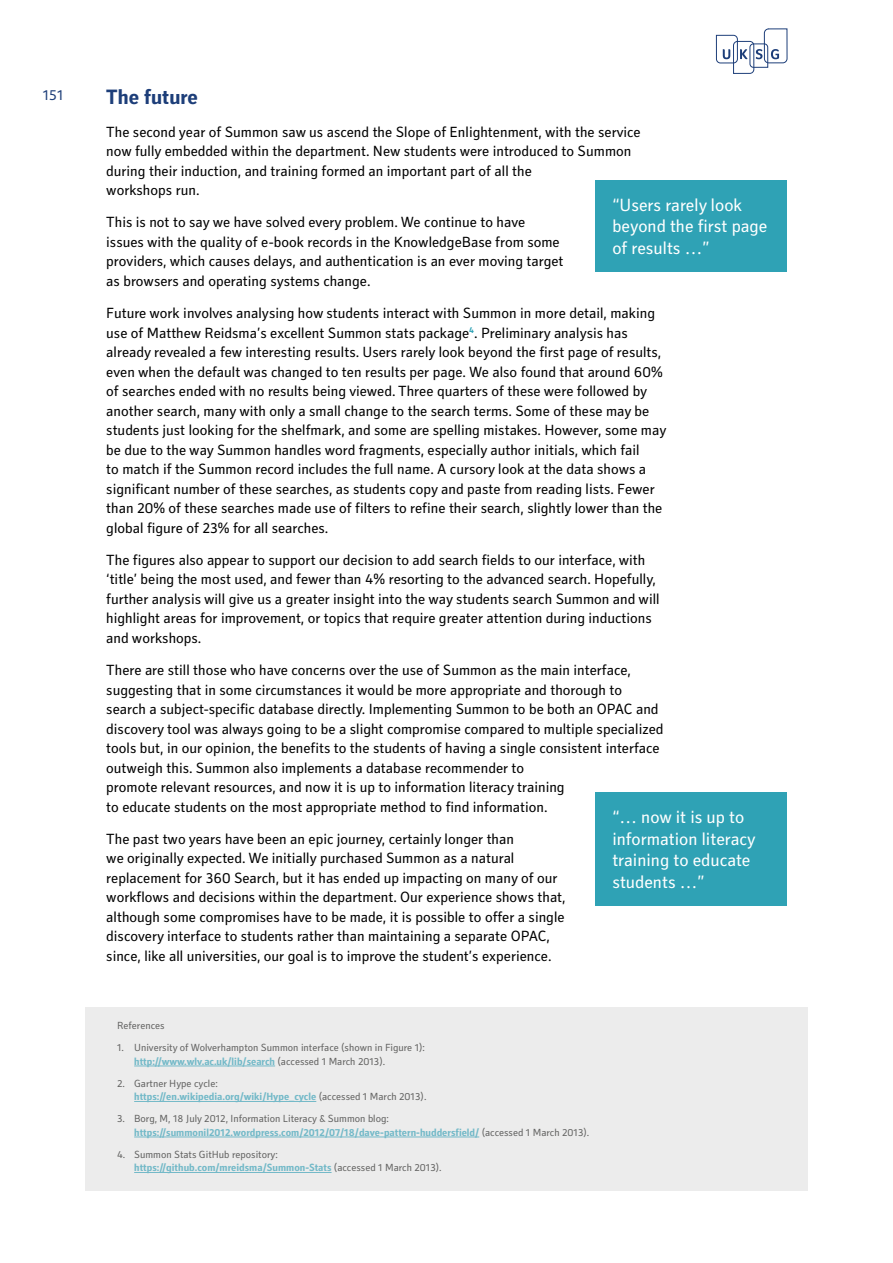
<style>
.page{position:relative;width:893px;height:1263px;background:#fff}
.page>*{position:absolute;margin:0;border:0;box-sizing:border-box;transform-origin:0 0}
.t1{font:700 21px "Secca Std";color:#1d3e79}
.t2{font:18px/21.6px "Secca Std";color:#fff}
.t3{font:15px/19.5px "Secca Std";color:#000}
.t4{font:15px "Secca Std";color:#1d3e79}
.t5{font:10.5px/13.5px "Secca Std";color:#636362}
.s1{font-weight:700;color:#73b9c8}
</style>
<div class="page">
<svg style="left:716px;top:28px;width:71px;height:46px"></svg>
<div style="left:595px;top:180px;width:192px;height:92px;background:#2fa2b5"></div>
<div style="left:595px;top:792px;width:192px;height:114px;background:#2fa2b5"></div>
<div style="left:85px;top:1008px;width:723px;height:183px;background:#ececec"></div>
<hr style="left:134px;top:1066px;width:141px;height:1px;background:#73b9c8">
<hr style="left:134px;top:1101px;width:182px;height:1px;background:#73b9c8">
<hr style="left:134px;top:1137px;width:345px;height:1px;background:#73b9c8">
<hr style="left:134px;top:1172px;width:198px;height:1px;background:#73b9c8">
<p class="t4" style="left:43px;top:87px;width:22px">151</p>
<h1 class="t1" style="left:106px;top:85px;width:93px">The future</h1>
<p class="t3" style="left:106px;top:122px;width:536px">The second year of Summon saw us ascend the Slope of Enlightenment, with the service now fully embedded within the department. New students were introduced to Summon during their induction, and training formed an important part of all the<br>workshops run.</p>
<p class="t3" style="left:106px;top:213px;width:459px">This is not to say we have solved every problem. We continue to have issues with the quality of e-book records in the KnowledgeBase from some providers, which causes delays, and authentication is an ever moving target as browsers and operating systems change.</p>
<p class="t3" style="left:106px;top:304px;width:562px">Future work involves analysing how students interact with Summon in more detail, making use of Matthew Reidsma’s excellent Summon stats package<sup>4</sup>. Preliminary analysis has already revealed a few interesting results. Users rarely look beyond the first page of results, even when the default was changed to ten results per page. We also found that around 60% of searches ended with no results being viewed. Three quarters of these were followed by another search, many with only a small change to the search terms. Some of these may be students just looking for the shelfmark, and some are spelling mistakes. However, some may be due to the way Summon handles word fragments, especially author initials, which fail<br>to match if the Summon record includes the full name. A cursory look at the data shows a significant number of these searches, as students copy and paste from reading lists. Fewer than 20% of these searches made use of filters to refine their search, slightly lower than the global figure of 23% for all searches.</p>
<p class="t3" style="left:106px;top:551px;width:555px">The figures also appear to support our decision to add search fields to our interface, with ‘title’ being the most used, and fewer than 4% resorting to the advanced search. Hopefully, further analysis will give us a greater insight into the way students search Summon and will highlight areas for improvement, or topics that require greater attention during inductions and workshops.</p>
<p class="t3" style="left:106px;top:661px;width:559px">There are still those who have concerns over the use of Summon as the main interface, suggesting that in some circumstances it would be more appropriate and thorough to search a subject-specific database directly. Implementing Summon to be both an OPAC and discovery tool was always going to be a slight compromise compared to multiple specialized tools but, in our opinion, the benefits to the students of having a single consistent interface outweigh this. Summon also implements a database recommender to<br>promote relevant resources, and now it is up to information literacy training<br>to educate students on the most appropriate method to find information.</p>
<p class="t3" style="left:106px;top:830px;width:461px">The past two years have been an epic journey, certainly longer than<br>we originally expected. We initially purchased Summon as a natural replacement for 360 Search, but it has ended up impacting on many of our workflows and decisions within the department. Our experience shows that, although some compromises have to be made, it is possible to offer a single discovery interface to students rather than maintaining a separate OPAC, since, like all universities, our goal is to improve the student’s experience.</p>
<p class="t2" style="left:612px;top:194px;width:157px">“Users rarely look beyond the first page of results …”</p>
<p class="t2" style="left:612px;top:807px;width:145px">“… now it is up to information literacy training to educate students …”</p>
<p class="t5" style="left:117px;top:1019px;width:49px">References</p>
<p class="t5" style="left:134px;top:1041px;width:292px;text-indent:-17px">1. University of Wolverhampton Summon interface (shown in Figure 1): <span class="s1">http://www.wlv.ac.uk/lib/search</span> (accessed 1 March 2013).</p>
<p class="t5" style="left:134px;top:1077px;width:294px;text-indent:-17px">2. Gartner Hype cycle:<br><span class="s1">https://en.wikipedia.org/wiki/Hype_cycle</span> (accessed 1 March 2013).</p>
<p class="t5" style="left:134px;top:1112px;width:457px;text-indent:-17px">3. Borg, M, 18 July 2012, Information Literacy &amp; Summon blog: <span class="s1">https://summonil2012.wordpress.com/2012/07/18/dave-pattern-huddersfield/</span> (accessed 1 March 2013).</p>
<p class="t5" style="left:134px;top:1148px;width:309px;text-indent:-17px">4. Summon Stats GitHub repository: <span class="s1">https://github.com/mreidsma/Summon-Stats</span> (accessed 1 March 2013).</p>
</div>
